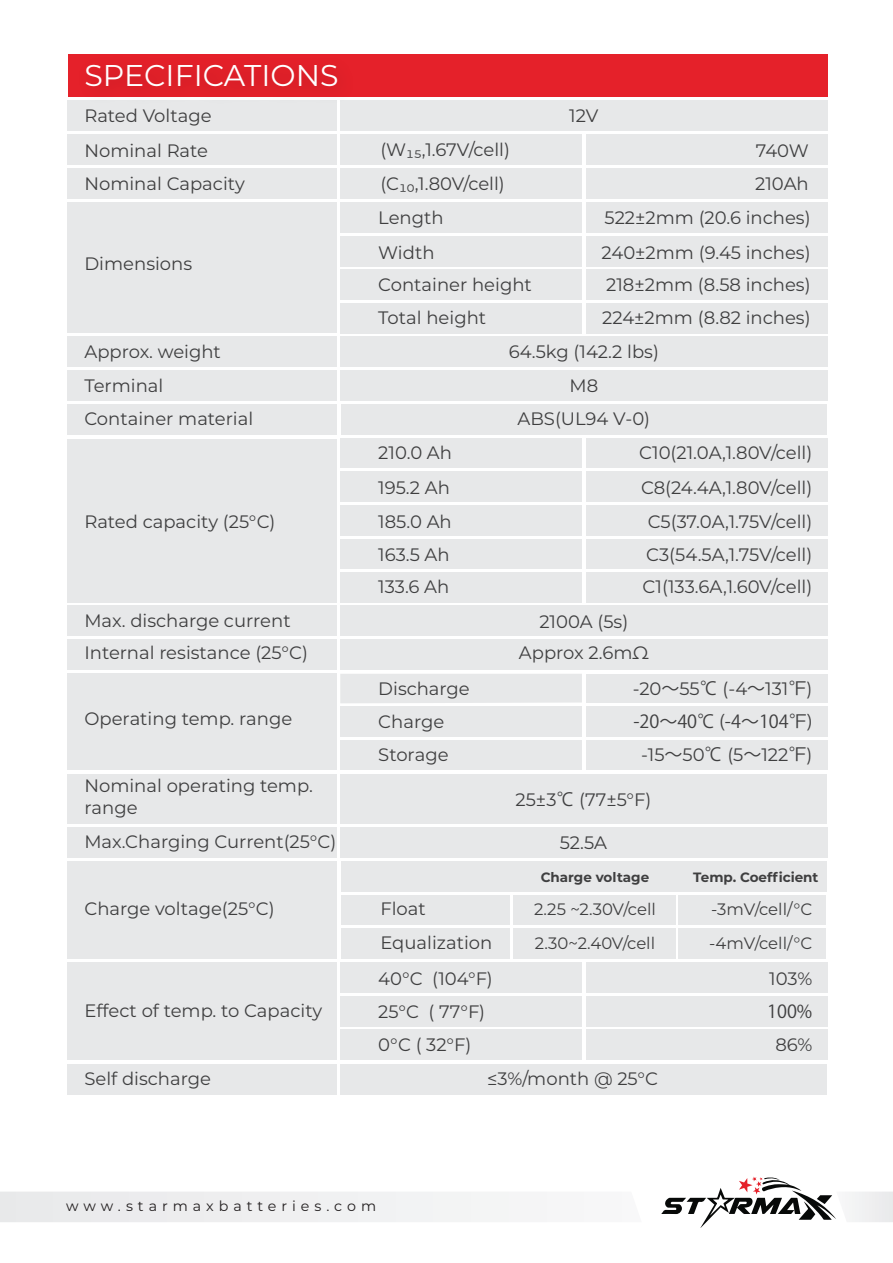
<style>
.page{position:relative;width:893px;height:1263px;background:#fff}
.page>*{position:absolute;margin:0;border:0;box-sizing:border-box;transform-origin:0 0}
.t1{font:30px "Montserrat";color:#fff}
.t2{font:18px/33.3px "Montserrat";color:#3f3f40}
.t3{font:18px "Koz Go Pr 6 N";color:#3f3f40}
.t4{font:16.5px "Montserrat";color:#3f3f40}
.t5{font:14.25px "Montserrat";letter-spacing:.35em;color:#231f20}
.t6{font:700 13.5px "Montserrat";color:#3f3f40}
.s1{font-family:"Koz Go Pr 6 N"}
</style>
<div class="page">
<div style="left:68px;top:202px;width:269px;height:130px;background:#e7e8e9"></div>
<div style="left:68px;top:54px;width:759px;height:43px;background:#e5212a"></div>
<div style="left:68px;top:100px;width:269px;height:30px;background:#e7e8e9"></div>
<div style="left:68px;top:169px;width:269px;height:30px;background:#e7e8e9"></div>
<div style="left:68px;top:337px;width:269px;height:30px;background:#e7e8e9"></div>
<div style="left:68px;top:370px;width:269px;height:31px;background:#e7e8e9"></div>
<div style="left:68px;top:404px;width:269px;height:30px;background:#e7e8e9"></div>
<div style="left:68px;top:439px;width:269px;height:163px;background:#e7e8e9"></div>
<div style="left:68px;top:606px;width:269px;height:30px;background:#e7e8e9"></div>
<div style="left:68px;top:639px;width:269px;height:31px;background:#e7e8e9"></div>
<div style="left:68px;top:674px;width:269px;height:96px;background:#e7e8e9"></div>
<div style="left:68px;top:774px;width:269px;height:49px;background:#e7e8e9"></div>
<div style="left:68px;top:861px;width:269px;height:98px;background:#e7e8e9"></div>
<div style="left:68px;top:1064px;width:269px;height:31px;background:#e7e8e9"></div>
<div style="left:340px;top:100px;width:487px;height:30px;background:#e7e8e9"></div>
<div style="left:340px;top:169px;width:242px;height:30px;background:#e7e8e9"></div>
<div style="left:340px;top:202px;width:242px;height:31px;background:#e7e8e9"></div>
<div style="left:340px;top:236px;width:242px;height:30px;background:#e7e8e9"></div>
<div style="left:340px;top:270px;width:242px;height:30px;background:#e7e8e9"></div>
<div style="left:340px;top:303px;width:242px;height:31px;background:#e7e8e9"></div>
<div style="left:340px;top:337px;width:487px;height:30px;background:#e7e8e9"></div>
<div style="left:340px;top:370px;width:487px;height:31px;background:#e7e8e9"></div>
<div style="left:341px;top:404px;width:486px;height:30px;background:#e7e8e9"></div>
<div style="left:340px;top:439px;width:242px;height:29px;background:#e7e8e9"></div>
<div style="left:340px;top:471px;width:242px;height:31px;background:#e7e8e9"></div>
<div style="left:340px;top:505px;width:242px;height:30px;background:#e7e8e9"></div>
<div style="left:340px;top:539px;width:242px;height:30px;background:#e7e8e9"></div>
<div style="left:340px;top:572px;width:242px;height:30px;background:#e7e8e9"></div>
<div style="left:340px;top:606px;width:487px;height:30px;background:#e7e8e9"></div>
<div style="left:340px;top:639px;width:487px;height:31px;background:#e7e8e9"></div>
<div style="left:68px;top:827px;width:269px;height:31px;background:#e7e8e9"></div>
<div style="left:340px;top:827px;width:487px;height:31px;background:#e7e8e9"></div>
<div style="left:340px;top:674px;width:242px;height:29px;background:#e7e8e9"></div>
<div style="left:340px;top:706px;width:242px;height:31px;background:#e7e8e9"></div>
<div style="left:340px;top:740px;width:242px;height:30px;background:#e7e8e9"></div>
<div style="left:340px;top:774px;width:487px;height:49px;background:#e7e8e9"></div>
<div style="left:341px;top:895px;width:169px;height:29px;background:#e7e8e9"></div>
<div style="left:341px;top:928px;width:169px;height:31px;background:#e7e8e9"></div>
<div style="left:514px;top:895px;width:162px;height:29px;background:#e7e8e9"></div>
<div style="left:514px;top:928px;width:162px;height:31px;background:#e7e8e9"></div>
<div style="left:679px;top:895px;width:147px;height:29px;background:#e7e8e9"></div>
<div style="left:679px;top:928px;width:147px;height:31px;background:#e7e8e9"></div>
<div style="left:340px;top:1064px;width:487px;height:31px;background:#e7e8e9"></div>
<div style="left:586px;top:169px;width:241px;height:30px;background:#e7e8e9"></div>
<div style="left:586px;top:202px;width:241px;height:31px;background:#e7e8e9"></div>
<div style="left:586px;top:236px;width:241px;height:30px;background:#e7e8e9"></div>
<div style="left:586px;top:270px;width:241px;height:30px;background:#e7e8e9"></div>
<div style="left:586px;top:303px;width:241px;height:31px;background:#e7e8e9"></div>
<div style="left:586px;top:439px;width:241px;height:29px;background:#e7e8e9"></div>
<div style="left:586px;top:471px;width:241px;height:31px;background:#e7e8e9"></div>
<div style="left:586px;top:505px;width:241px;height:30px;background:#e7e8e9"></div>
<div style="left:586px;top:539px;width:241px;height:30px;background:#e7e8e9"></div>
<div style="left:586px;top:572px;width:241px;height:30px;background:#e7e8e9"></div>
<div style="left:586px;top:674px;width:241px;height:28px;background:#e7e8e9"></div>
<div style="left:586px;top:706px;width:241px;height:31px;background:#e7e8e9"></div>
<div style="left:586px;top:740px;width:241px;height:30px;background:#e7e8e9"></div>
<div style="left:68px;top:135px;width:269px;height:30px;background:#e7e8e9"></div>
<div style="left:340px;top:135px;width:242px;height:30px;background:#e7e8e9"></div>
<div style="left:586px;top:135px;width:241px;height:30px;background:#e7e8e9"></div>
<div style="left:68px;top:962px;width:269px;height:98px;background:#e7e8e9"></div>
<div style="left:340px;top:962px;width:242px;height:31px;background:#e7e8e9"></div>
<div style="left:340px;top:996px;width:242px;height:30px;background:#e7e8e9"></div>
<div style="left:340px;top:1030px;width:242px;height:30px;background:#e7e8e9"></div>
<div style="left:586px;top:962px;width:241px;height:31px;background:#e7e8e9"></div>
<div style="left:586px;top:996px;width:241px;height:30px;background:#e7e8e9"></div>
<div style="left:586px;top:1030px;width:241px;height:30px;background:#e7e8e9"></div>
<div style="left:341px;top:861px;width:486px;height:30px;background:#e7e8e9"></div>
<div style="left:0;top:1192px;width:509px;height:30px;background:#efeff0"></div>
<svg style="left:661px;top:1176px;width:232px;height:52px"></svg>
<h1 class="t1" style="left:84px;top:55px;width:256px">SPECIFICATIONS</h1>
<p class="t2" style="left:84px;top:98px;width:129px">Rated Voltage</p>
<p class="t2" style="left:569px;top:98px;width:31px">12V</p>
<p class="t2" style="left:380px;top:132px;width:131px">(W₁₅,1.67V/cell)</p>
<p class="t2" style="left:84px;top:133px;width:125px">Nominal Rate</p>
<p class="t2" style="left:756px;top:133px;width:54px">740W</p>
<p class="t2" style="left:84px;top:167px;width:162px">Nominal Capacity</p>
<p class="t2" style="left:84px;top:246px;width:109px">Dimensions</p>
<p class="t2" style="left:84px;top:334px;width:170px">Approx. weight<br>Terminal<br>Container material</p>
<p class="t2" style="left:84px;top:504px;width:193px">Rated capacity (25°C)</p>
<p class="t2" style="left:84px;top:603px;width:208px">Max. discharge current</p>
<p class="t2" style="left:84px;top:635px;width:225px">Internal resistance (25°C)</p>
<p class="t2" style="left:84px;top:701px;width:209px">Operating temp. range</p>
<p class="t2" style="left:84px;top:774px;width:230px;line-height:21.6px">Nominal operating temp. range</p>
<p class="t2" style="left:84px;top:824px;width:253px">Max.Charging Current(25°C)</p>
<p class="t2" style="left:84px;top:891px;width:192px">Charge voltage(25°C)</p>
<p class="t2" style="left:84px;top:993px;width:239px">Effect of temp. to Capacity</p>
<p class="t2" style="left:84px;top:1061px;width:128px">Self discharge</p>
<p class="t2" style="left:380px;top:167px;width:126px">(C₁₀,1.80V/cell)</p>
<p class="t2" style="left:755px;top:167px;width:55px">210Ah</p>
<p class="t2" style="left:378px;top:201px;width:155px">Length<br>Width<br>Container height<br>Total height</p>
<p class="t2" style="left:602px;top:201px;width:210px;text-align:justify">522±2mm (20.6 inсhes)<br>240±2mm (9.45 inсhes)<br>218±2mm (8.58 inсhes)<br>224±2mm (8.82 inсhes)</p>
<p class="t2" style="left:378px;top:436px;width:75px">210.0 Ah<br>195.2 Ah<br>185.0 Ah<br>163.5 Ah<br>133.6 Ah</p>
<p class="t2" style="left:378px;top:672px;width:93px;line-height:32.7px">Discharge<br>Charge<br>Storage</p>
<p class="t2" style="left:380px;top:891px;width:47px">Float</p>
<p class="t2" style="left:380px;top:925px;width:113px">Equalization</p>
<p class="t2" style="left:378px;top:962px;width:116px;line-height:32.7px">40°C (104°F)<br>25°C ( 77°F)<br>0°C ( 32°F)</p>
<p class="t2" style="left:509px;top:334px;width:152px;text-align:center">64.5kg (142.2 lbs)<br>M8<br>ABS(UL94 V-0)</p>
<p class="t2" style="left:639px;top:436px;width:175px">C10(21.0A,1.80V/cell)</p>
<p class="t2" style="left:641px;top:470px;width:173px;text-align:center">C8(24.4A,1.80V/cell)<br>C5(37.0A,1.75V/cell)<br>C3(54.5A,1.75V/cell)<br>C1(133.6A,1.60V/cell)</p>
<p class="t2" style="left:519px;top:605px;width:131px;line-height:31.2px;text-align:center">2100A (5s)<br>Approx 2.6mΩ</p>
<p class="t2" style="left:633px;top:671px;width:181px">-20<span class="s1">～</span>55<span class="s1">℃</span> (-4<span class="s1">～</span>131<span class="s1">℉</span>)</p>
<p class="t3" style="left:633px;top:711px;width:180px">-20～40℃ (-4～104℉)</p>
<p class="t2" style="left:641px;top:737px;width:173px">-15<span class="s1">～</span>50<span class="s1">℃</span> (5<span class="s1">～</span>122<span class="s1">℉</span>)</p>
<p class="t2" style="left:516px;top:782px;width:137px">25±3<span class="s1">℃</span> (77±5°F)</p>
<p class="t2" style="left:560px;top:825px;width:49px">52.5A</p>
<p class="t6" style="left:541px;top:867px;width:110px">Charge voltage</p>
<p class="t6" style="left:693px;top:867px;width:127px">Temp. Coefficient</p>
<p class="t4" style="left:534px;top:898px;width:123px">2.25 ~2.30V/cell</p>
<p class="t4" style="left:535px;top:932px;width:122px">2.30~2.40V/cell</p>
<p class="t4" style="left:711px;top:898px;width:103px">-3mV/cell/°C</p>
<p class="t4" style="left:709px;top:932px;width:105px">-4mV/cell/°C</p>
<p class="t2" style="left:769px;top:962px;width:45px">103%</p>
<p class="t3" style="left:767px;top:1001px;width:47px">100%</p>
<p class="t2" style="left:775px;top:1027px;width:39px">86%</p>
<p class="t2" style="left:487px;top:1061px;width:172px">≤3%/month @ 25°C</p>
<p class="t5" style="left:66px;top:1196px;width:312px">www.starmaxbatteries.com</p>
</div>
